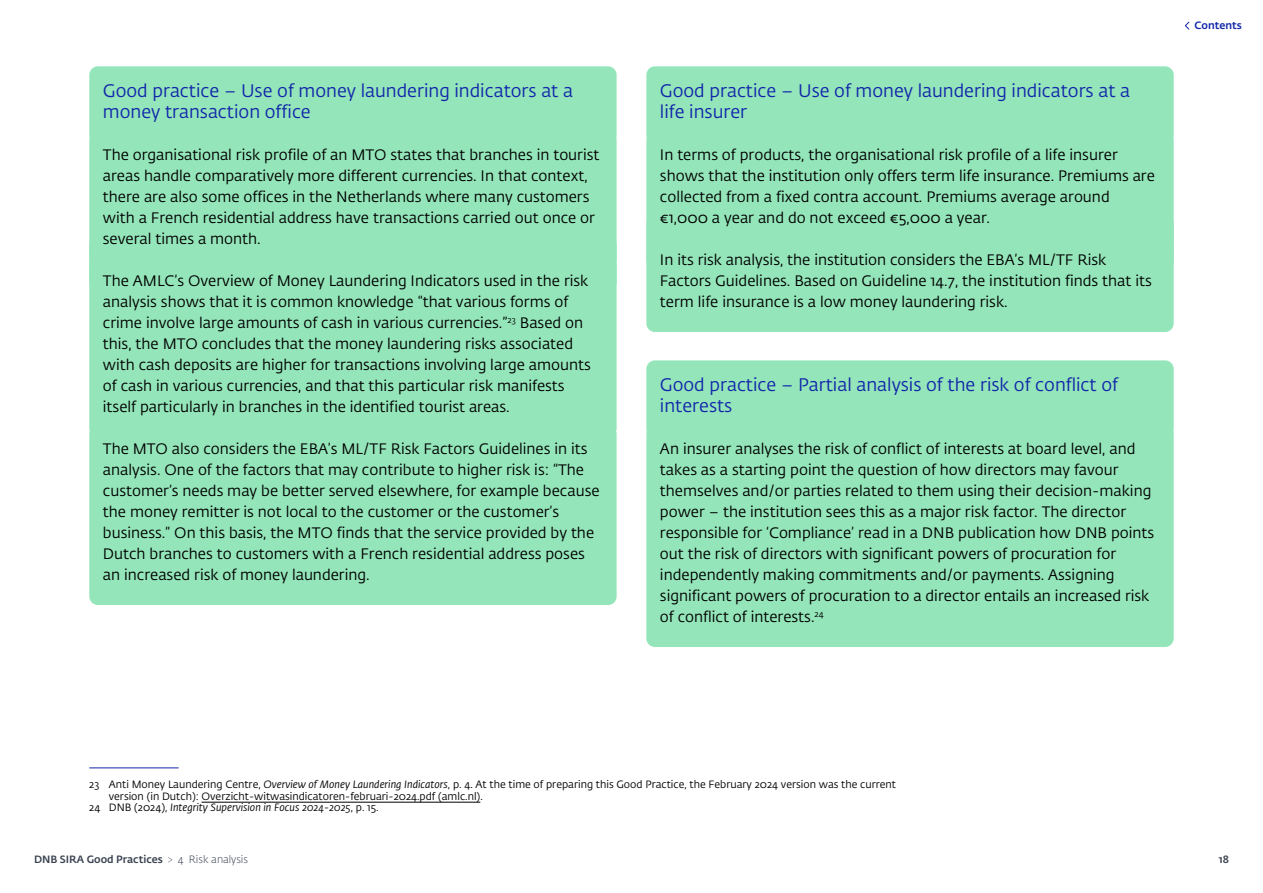
<style>
.page{position:relative;width:1263px;height:893px;background:#fff}
.page>*{position:absolute;margin:0;border:0;box-sizing:border-box;transform-origin:0 0}
.H4_Kader_kop{font:18px/21px "DNB Fedra";color:#1226aa}
.Kader_broodtekst{font:15px/21px "DNB Fedra";color:#000}
.Voetnoot{font:10.5px/11.6px "DNB Fedra";color:#000}
.Voetnoot-2{font:italic 10.5px "DNB Fedra";color:#000}
.t1{font:500 10.5px "DNB Fedra";color:#3a4250}
.t2{font:300 10.5px "DNB Fedra";color:#3a4250}
.t3{font:500 10.5px "DNB Fedra";color:#1226aa}
.s1{font-style:italic}
.s2{font-style:normal}
</style>
<div class="page">
<svg style="left:1185px;top:21px;width:5px;height:9px"></svg>
<div style="left:89px;top:66px;width:528px;height:78px;background:#94e6ba;border-radius:9px"></div>
<div style="left:89px;top:132px;width:528px;height:137px;background:#94e6ba;border-radius:9px"></div>
<div style="left:89px;top:258px;width:528px;height:179px;background:#94e6ba;border-radius:9px"></div>
<div style="left:89px;top:426px;width:528px;height:179px;background:#94e6ba;border-radius:9px"></div>
<hr style="left:89px;top:767px;width:90px;height:1px;background:#1226aa">
<hr style="left:202px;top:802px;width:278px;height:1px;background:#000">
<div style="left:646px;top:66px;width:528px;height:78px;background:#94e6ba;border-radius:9px"></div>
<div style="left:646px;top:132px;width:528px;height:116px;background:#94e6ba;border-radius:9px"></div>
<div style="left:646px;top:237px;width:528px;height:95px;background:#94e6ba;border-radius:9px"></div>
<div style="left:646px;top:360px;width:528px;height:78px;background:#94e6ba;border-radius:9px"></div>
<div style="left:646px;top:426px;width:528px;height:221px;background:#94e6ba;border-radius:9px"></div>
<h4 class="H4_Kader_kop" style="left:103px;top:81px;width:472px">Good practice – Use of money laundering indicators at a money transaction office</h4>
<p class="Kader_broodtekst" style="left:103px;top:145px;width:498px">The organisational risk profile of an MTO states that branches in tourist areas handle comparatively more different currencies. In that context, there are also some offices in the Netherlands where many customers with a French residential address have transactions carried out once or several times a month.</p>
<p class="Kader_broodtekst" style="left:103px;top:271px;width:489px">The AMLC’s Overview of Money Laundering Indicators used in the risk analysis shows that it is common knowledge “that various forms of crime involve large amounts of cash in various currencies.”<sup>23</sup> Based on this, the MTO concludes that the money laundering risks associated with cash deposits are higher for transactions involving large amounts of cash in various currencies, and that this particular risk manifests itself particularly in branches in the identified tourist areas.</p>
<p class="Kader_broodtekst" style="left:103px;top:439px;width:498px">The MTO also considers the EBA’s ML/TF Risk Factors Guidelines in its analysis. One of the factors that may contribute to higher risk is: “The customer’s needs may be better served elsewhere, for example because the money remitter is not local to the customer or the customer’s business.” On this basis, the MTO finds that the service provided by the Dutch branches to customers with a French residential address poses an increased risk of money laundering.</p>
<h4 class="H4_Kader_kop" style="left:660px;top:81px;width:472px">Good practice – Use of money laundering indicators at a life insurer</h4>
<p class="Kader_broodtekst" style="left:660px;top:145px;width:496px">In terms of products, the organisational risk profile of a life insurer shows that the institution only offers term life insurance. Premiums are collected from a fixed contra account. Premiums average around €1,000 a year and do not exceed €5,000 a year.</p>
<p class="Kader_broodtekst" style="left:660px;top:250px;width:493px">In its risk analysis, the institution considers the EBA’s ML/TF Risk<br>Factors Guidelines. Based on Guideline 14.7, the institution finds that its term life insurance is a low money laundering risk.</p>
<h4 class="H4_Kader_kop" style="left:660px;top:375px;width:460px">Good practice – Partial analysis of the risk of conflict of interests</h4>
<p class="Kader_broodtekst" style="left:660px;top:439px;width:496px">An insurer analyses the risk of conflict of interests at board level, and takes as a starting point the question of how directors may favour themselves and/or parties related to them using their decision-making power – the institution sees this as a major risk factor. The director responsible for ‘Compliance’ read in a DNB publication how DNB points out the risk of directors with significant powers of procuration for independently making commitments and/or payments. Assigning significant powers of procuration to a director entails an increased risk of conflict of interests.<sup>24</sup></p>
<p class="t3" style="left:1194px;top:19px;width:49px">Contents</p>
<p class="Voetnoot" style="left:109px;top:779px;width:789px;text-indent:-19px">23 Anti Money Laundering Centre, <span class="s1">Overview of Money Laundering Indicators</span>, p. 4. At the time of preparing this Good Practice, the February 2024 version was the current version (in Dutch): Overzicht-witwasindicatoren-februari-2024.pdf (amlc.nl).</p>
<p class="Voetnoot-2" style="left:89px;top:801px;width:291px"><span class="s2">24 DNB (2024),</span> Integrity Supervision in Focus 2024-2025<span class="s2">, p. 15.</span></p>
<p class="t1" style="left:34px;top:853px;width:130px">DNB SIRA Good Practices</p>
<p class="t2" style="left:178px;top:853px;width:72px">4 Risk analysis</p>
<p class="t1" style="left:1219px;top:853px;width:12px">18</p>
</div>
